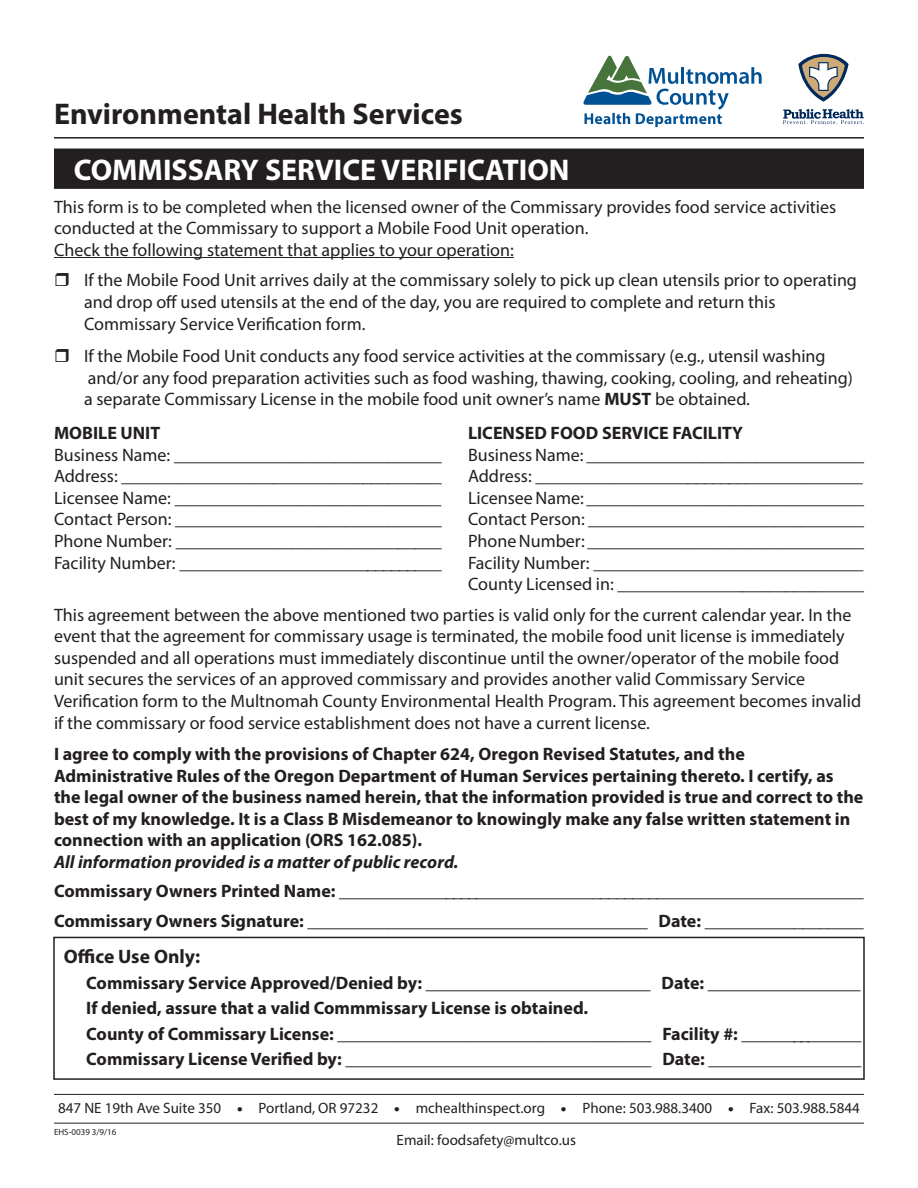
<style>
.page{position:relative;width:918px;height:1188px;background:#fff}
.page>*{position:absolute;margin:0;border:0;box-sizing:border-box;transform-origin:0 0}
.t1{font:700 30px "Myriad Pro";color:#fff}
.t2{font:700 30px "Myriad Pro";color:#231f20}
.t3{font:700 19.5px "Myriad Pro";color:#231f20}
.t4{font:18px/21.6px "Myriad Pro";color:#231f20}
.t5{font:700 18px/21.6px "Myriad Pro";color:#231f20}
.t6{font:italic 700 18px "Myriad Pro";color:#231f20}
.t7{font:15px "Myriad Pro";color:#231f20}
.t8{font:9px "Myriad Pro";color:#231f20}
.s1{font-weight:700}
</style>
<div class="page">
<hr style="left:54px;top:137px;width:810px;height:2px;background:#231f20">
<hr style="left:54px;top:1094px;width:810px;height:1px;background:#231f20">
<hr style="left:54px;top:1123px;width:810px;height:1px;background:#231f20">
<svg style="left:583px;top:55px;width:179px;height:72px"></svg>
<svg style="left:783px;top:109px;width:81px;height:15px"></svg>
<svg style="left:798px;top:54px;width:51px;height:48px"></svg>
<hr style="left:54px;top:257px;width:460px;height:1px;background:#231f20">
<div style="left:53px;top:937px;width:812px;height:143px;border:2px solid #231f20"></div>
<div style="left:54px;top:149px;width:810px;height:40px;background:#231f20;border:2px solid #231f20"></div>
<h1 class="t2" style="left:54px;top:94px;width:410px">Environmental Health Services</h1>
<p class="t1" style="left:74px;top:150px;width:497px">COMMISSARY SERVICE VERIFICATION</p>
<p class="t4" style="left:54px;top:195px;width:784px">This form is to be completed when the licensed owner of the Commissary provides food service activities conducted at the Commissary to support a Mobile Food Unit operation.</p>
<p class="t4" style="left:54px;top:239px;width:461px">Check the following statement that applies to your operation:</p>
<p class="t4" style="left:84px;top:269px;width:775px">If the Mobile Food Unit arrives daily at the commissary solely to pick up clean utensils prior to operating</p>
<p class="t4" style="left:84px;top:291px;width:693px">and drop off used utensils at the end of the day, you are required to complete and return this</p>
<p class="t4" style="left:84px;top:312px;width:283px">Commissary Service Verification form.</p>
<p class="t4" style="left:84px;top:345px;width:743px">If the Mobile Food Unit conducts any food service activities at the commissary (e.g., utensil washing</p>
<p class="t4" style="left:88px;top:366px;width:767px">and/or any food preparation activities such as food washing, thawing, cooking, cooling, and reheating)</p>
<p class="t4" style="left:84px;top:388px;width:668px">a separate Commissary License in the mobile food unit owner’s name <span class="s1">MUST</span> be obtained.</p>
<p class="t5" style="left:54px;top:422px;width:108px">MOBILE UNIT</p>
<p class="t4" style="left:54px;top:443px;width:389px">Business Name: ______________________________</p>
<p class="t4" style="left:54px;top:465px;width:389px">Address: ____________________________________</p>
<p class="t4" style="left:54px;top:487px;width:389px">Licensee Name: ______________________________</p>
<p class="t4" style="left:54px;top:508px;width:389px">Contact Person: ______________________________</p>
<p class="t4" style="left:54px;top:530px;width:389px">Phone Number: ______________________________</p>
<p class="t4" style="left:54px;top:551px;width:389px">Facility Number: ______________________________</p>
<p class="t5" style="left:468px;top:422px;width:277px">LICENSED FOOD SERVICE FACILITY</p>
<p class="t4" style="left:468px;top:443px;width:397px">Business Name: _______________________________</p>
<p class="t4" style="left:468px;top:465px;width:396px">Address: _____________________________________</p>
<p class="t4" style="left:468px;top:487px;width:397px">Licensee Name: _______________________________</p>
<p class="t4" style="left:468px;top:508px;width:397px">Contact Person: _______________________________</p>
<p class="t4" style="left:468px;top:530px;width:397px">Phone Number: _______________________________</p>
<p class="t4" style="left:468px;top:551px;width:397px">Facility Number: ______________________________</p>
<p class="t4" style="left:468px;top:573px;width:398px">County Licensed in: ____________________________</p>
<p class="t4" style="left:54px;top:603px;width:809px">This agreement between the above mentioned two parties is valid only for the current calendar year. In the event that the agreement for commissary usage is terminated, the mobile food unit license is immediately suspended and all operations must immediately discontinue until the owner/operator of the mobile food unit secures the services of an approved commissary and provides another valid Commissary Service Verification form to the Multnomah County Environmental Health Program. This agreement becomes invalid if the commissary or food service establishment does not have a current license.</p>
<p class="t5" style="left:54px;top:743px;width:811px">I agree to comply with the provisions of Chapter 624, Oregon Revised Statutes, and the Administrative Rules of the Oregon Department of Human Services pertaining thereto. I certify, as the legal owner of the business named herein, that the information provided is true and correct to the best of my knowledge. It is a Class B Misdemeanor to knowingly make any false written statement in connection with an application (ORS 162.085).</p>
<p class="t6" style="left:54px;top:850px;width:406px">All information provided is a matter of public record.</p>
<p class="t5" style="left:54px;top:880px;width:811px">Commissary Owners Printed Name: ____________________________________________________________</p>
<p class="t5" style="left:54px;top:910px;width:811px">Commissary Owners Signature: ______________________________________ Date: __________________</p>
<p class="t3" style="left:64px;top:944px;width:138px">Office Use Only:</p>
<p class="t5" style="left:86px;top:971px;width:776px">Commissary Service Approved/Denied by: _________________________ Date: _________________</p>
<p class="t5" style="left:86px;top:997px;width:503px">If denied, assure that a valid Commmissary License is obtained.</p>
<p class="t5" style="left:86px;top:1022px;width:777px">County of Commissary License: ___________________________________ Facility #: ______________</p>
<p class="t5" style="left:86px;top:1048px;width:777px">Commissary License Verified by: __________________________________ Date: _________________</p>
<p class="t7" style="left:58px;top:1099px;width:803px">847 NE 19th Ave Suite 350 ● Portland, OR 97232 ● mchealthinspect.org ● Phone: 503.988.3400 ● Fax: 503.988.5844</p>
<p class="t8" style="left:54px;top:1126px;width:64px">EHS-0039 3/9/16</p>
<p class="t7" style="left:397px;top:1131px;width:181px">Email: foodsafety@multco.us</p>
</div>
